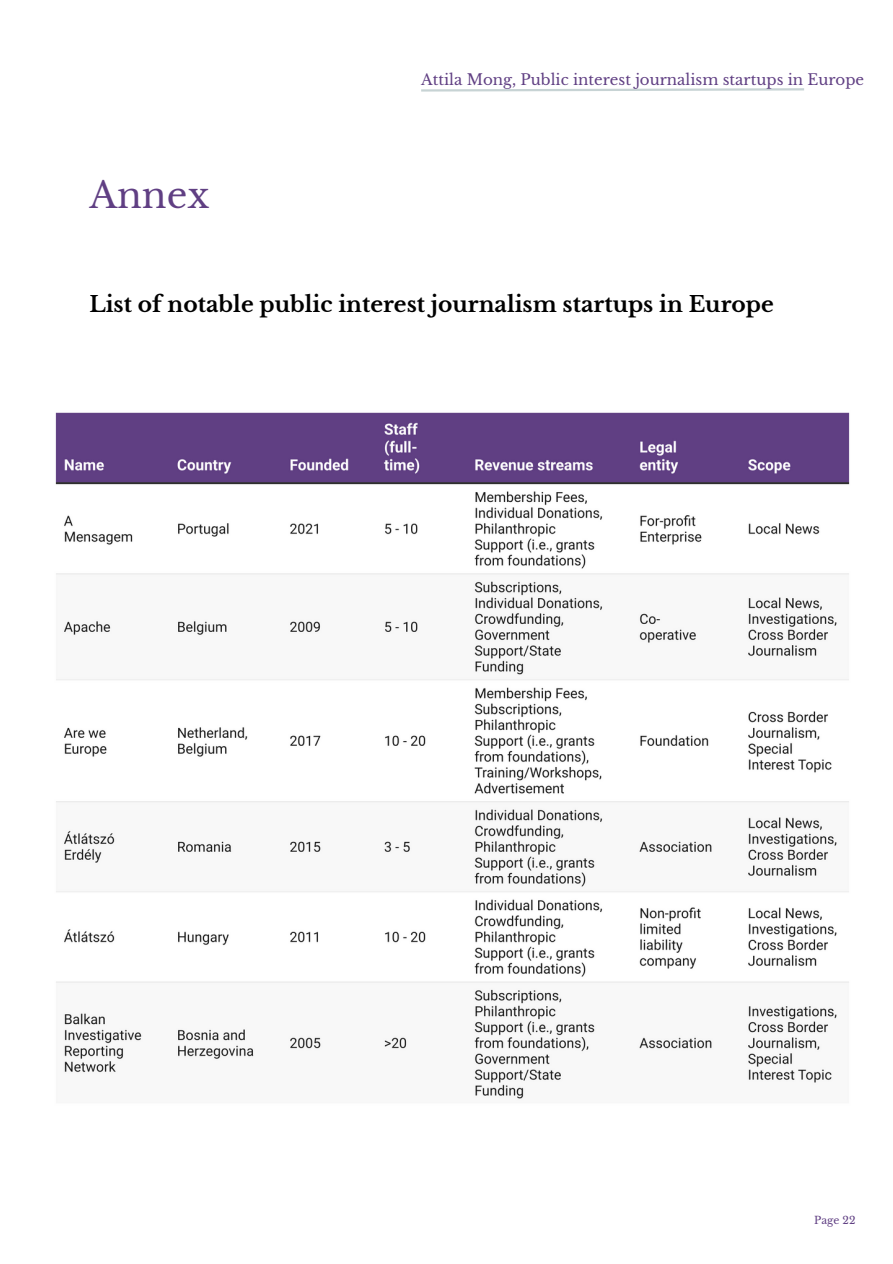
<style>
.page{position:relative;width:893px;height:1264px;background:#fff}
.page>*{position:absolute;margin:0;border:0;box-sizing:border-box;transform-origin:0 0}
.t1{font:36px "Libre Baskerville";color:#603f83}
.t2{font:700 21.75px "Libre Baskerville";color:#000}
.t3{font:15px "Libre Baskerville";color:#603f83}
.t4{font:10.5px "Libre Baskerville";color:#603f83}
</style>
<div class="page">
<svg style="left:421px;top:88px;width:383px;height:4px"></svg>
<img style="left:55px;top:412px;width:795px;height:687px">
<h1 class="t1" style="left:89px;top:173px;width:121px">Annex</h1>
<p class="t3" style="left:421px;top:71px;width:444px">Attila Mong, Public interest journalism startups in Europe</p>
<p class="t2" style="left:89px;top:291px;width:686px">List of notable public interest journalism startups in Europe</p>
<p class="t4" style="left:814px;top:1213px;width:43px">Page 22</p>
</div>
